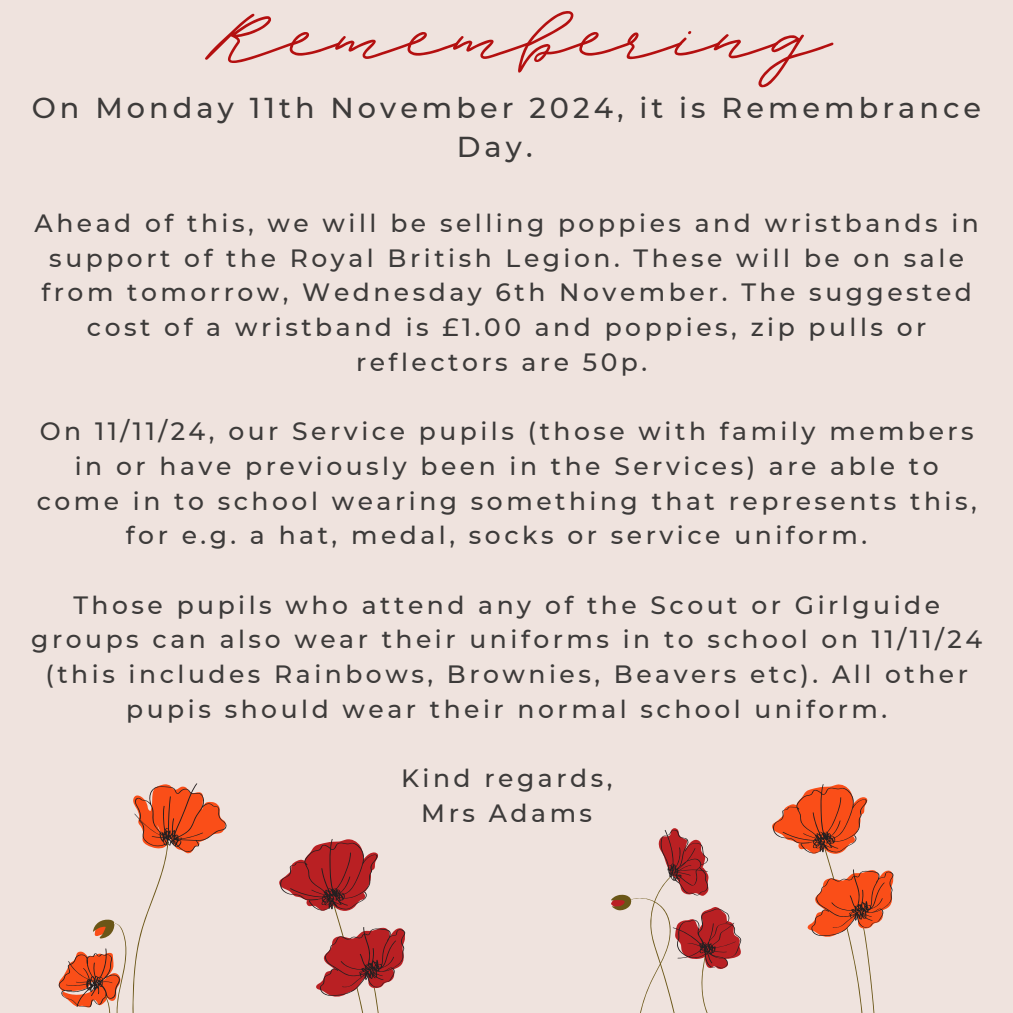
<style>
.page{position:relative;width:1013px;height:1013px;background:#fff}
.page>*{position:absolute;margin:0;border:0;box-sizing:border-box;transform-origin:0 0}
.t1{font:92.25px "Scandilover Script";color:#b41010}
.t2{font:500 28.75px/39.4px "Montserrat";letter-spacing:.14em;color:#3d3b3a}
.t3{font:500 25px/34.8px "Montserrat";letter-spacing:.14em;color:#3d3b3a;text-align:center}
</style>
<div class="page">
<div style="left:0;top:0;width:1012px;height:1012px;background:#efe3de"></div>
<svg style="left:611px;top:828px;width:130px;height:184px"></svg>
<svg style="left:279px;top:839px;width:126px;height:173px"></svg>
<svg style="left:772px;top:784px;width:121px;height:228px"></svg>
<svg style="left:58px;top:783px;width:168px;height:229px"></svg>
<h1 class="t1" style="left:204px;top:-1px;width:629px">Remembering</h1>
<h2 class="t2" style="left:457px;top:88px;width:526px;text-indent:-425px">On Monday 11th November 2024, it is Remembrance<br>Day.</h2>
<p class="t3" style="left:35px;top:206px;width:945px">Ahead of this, we will be selling poppies and wristbands in support of the Royal British Legion. These will be on sale from tomorrow, Wednesday 6th November. The suggested cost of a wristband is £1.00 and poppies, zip pulls or reflectors are 50p.</p>
<p class="t3" style="left:40px;top:414px;width:935px">On 11/11/24, our Service pupils (those with family members</p>
<p class="t3" style="left:75px;top:448px;width:865px">in or have previously been in the Services) are able to</p>
<p class="t3" style="left:37px;top:483px;width:941px">come in to school wearing something that represents this,</p>
<p class="t3" style="left:126px;top:518px;width:742px">for e.g. a hat, medal, socks or service uniform.</p>
<p class="t3" style="left:31px;top:587px;width:952px">Those pupils who attend any of the Scout or Girlguide groups can also wear their uniforms in to school on 11/11/24 (this includes Rainbows, Brownies, Beavers etc). All other pupis should wear their normal school uniform.</p>
<p class="t3" style="left:401px;top:761px;width:213px">Kind regards,</p>
<p class="t3" style="left:421px;top:795px;width:172px">Mrs Adams</p>
</div>
